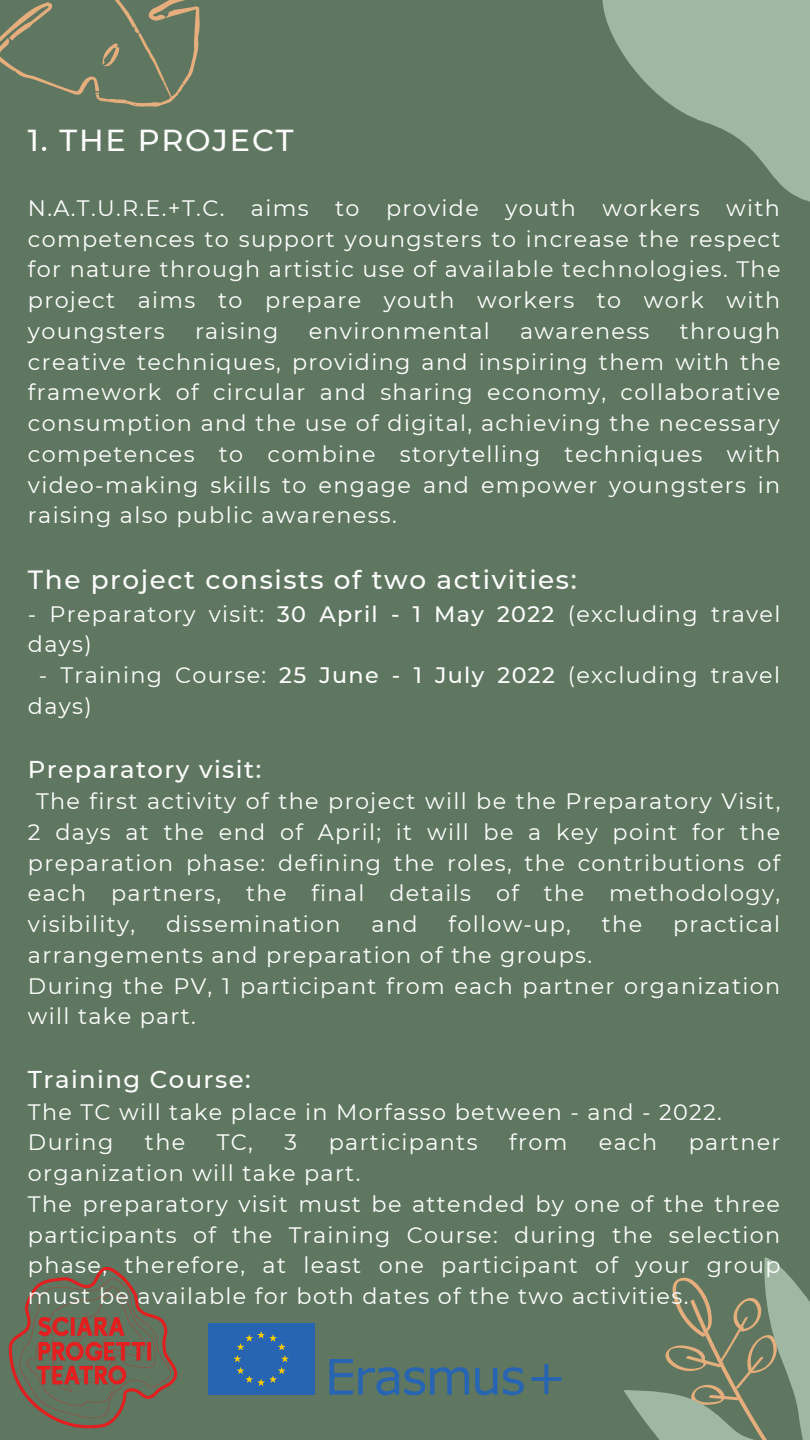
<style>
.page{position:relative;width:810px;height:1440px;background:#5f7760}
.page>*{position:absolute;margin:0;border:0;box-sizing:border-box;transform-origin:0 0}
.t1{font:500 30.3px "Montserrat";letter-spacing:.06em;color:#fff}
.t2{font:500 26.3px "Montserrat";letter-spacing:.06em;color:#fff}
.t3{font:500 24.3px "Montserrat";letter-spacing:.06em;color:#fff}
.t4{font:22.3px/30.8px "Montserrat";letter-spacing:.06em;color:#fff}
.s1{font-weight:500}
</style>
<div class="page">
<svg style="left:602px;top:0;width:208px;height:202px;fill:#a0b7a3"></svg>
<svg style="left:0;top:0;width:200px;height:107px"></svg>
<svg style="left:624px;top:1257px;width:186px;height:183px"></svg>
<img style="left:8px;top:1266px;width:170px;height:163px">
<svg style="left:329px;top:1359px;width:140px;height:36px"></svg>
<svg style="left:475px;top:1368px;width:22px;height:27px"></svg>
<svg style="left:503px;top:1367px;width:21px;height:28px"></svg>
<svg style="left:531px;top:1364px;width:30px;height:30px"></svg>
<div style="left:208px;top:1323px;width:107px;height:72px;background:#2765b2"></div>
<svg style="left:234px;top:1331px;width:55px;height:55px"></svg>
<h1 class="t1" style="left:28px;top:122px;width:267px">1. THE PROJECT</h1>
<p class="t4" style="left:28px;top:193px;width:754px;text-align:justify">N.A.T.U.R.E.+T.C. aims to provide youth workers with competences to support youngsters to increase the respect for nature through artistic use of available technologies. The project aims to prepare youth workers to work with youngsters</p>
<p class="t4" style="left:28px;top:316px;width:754px;text-align:justify;text-indent:652px">through creative techniques, providing and inspiring them with the framework of circular and sharing economy, collaborative consumption and the use of digital, achieving the necessary competences to combine storytelling techniques with video-making skills to engage and empower youngsters in raising also public awareness.</p>
<p class="t4" style="left:195px;top:316px;width:85px">raising</p>
<p class="t4" style="left:309px;top:316px;width:183px">environmental</p>
<p class="t4" style="left:520px;top:316px;width:131px">awareness</p>
<p class="t2" style="left:28px;top:564px;width:550px">The project consists of two activities:</p>
<p class="t4" style="left:28px;top:598px;width:754px">- Preparatory visit: <span class="s1">30 April - 1 May 2022</span> (excluding travel days)</p>
<p class="t4" style="left:28px;top:660px;width:754px;text-indent:11px">- Training Course: <span class="s1">25 June - 1 July 2022</span> (excluding travel days)</p>
<p class="t3" style="left:28px;top:754px;width:235px">Preparatory visit:</p>
<p class="t4" style="left:28px;top:786px;width:754px;text-align:justify;text-indent:8px">The first activity of the project will be the Preparatory Visit, 2 days at the end of April; it will be a key point for the preparation phase: defining the roles, the contributions of each partners, the final details of the methodology, visibility,</p>
<p class="t4" style="left:166px;top:909px;width:176px">dissemination</p>
<p class="t4" style="left:372px;top:909px;width:48px">and</p>
<p class="t4" style="left:448px;top:909px;width:124px">follow-up,</p>
<p class="t4" style="left:602px;top:909px;width:42px">the</p>
<p class="t4" style="left:673px;top:909px;width:109px">practical</p>
<p class="t4" style="left:28px;top:940px;width:754px">arrangements and preparation of the groups.<br>During the PV, 1 participant from each partner organization will take part.</p>
<p class="t3" style="left:28px;top:1065px;width:224px">Training Course:</p>
<p class="t4" style="left:28px;top:1096px;width:696px">The TC will take place in Morfasso between - and - 2022.<br>During</p>
<p class="t4" style="left:145px;top:1127px;width:42px">the</p>
<p class="t4" style="left:217px;top:1127px;width:38px">TC,</p>
<p class="t4" style="left:285px;top:1127px;width:14px">3</p>
<p class="t4" style="left:329px;top:1127px;width:150px">participants</p>
<p class="t4" style="left:509px;top:1127px;width:60px">from</p>
<p class="t4" style="left:599px;top:1127px;width:60px">each</p>
<p class="t4" style="left:689px;top:1127px;width:93px">partner</p>
<p class="t4" style="left:28px;top:1158px;width:754px">organization will take part.<br>The preparatory visit must be attended by one of the three participants of the Training Course: during the selection phase, therefore, at least one participant of your group must be available for both dates of the two activities.</p>
</div>
